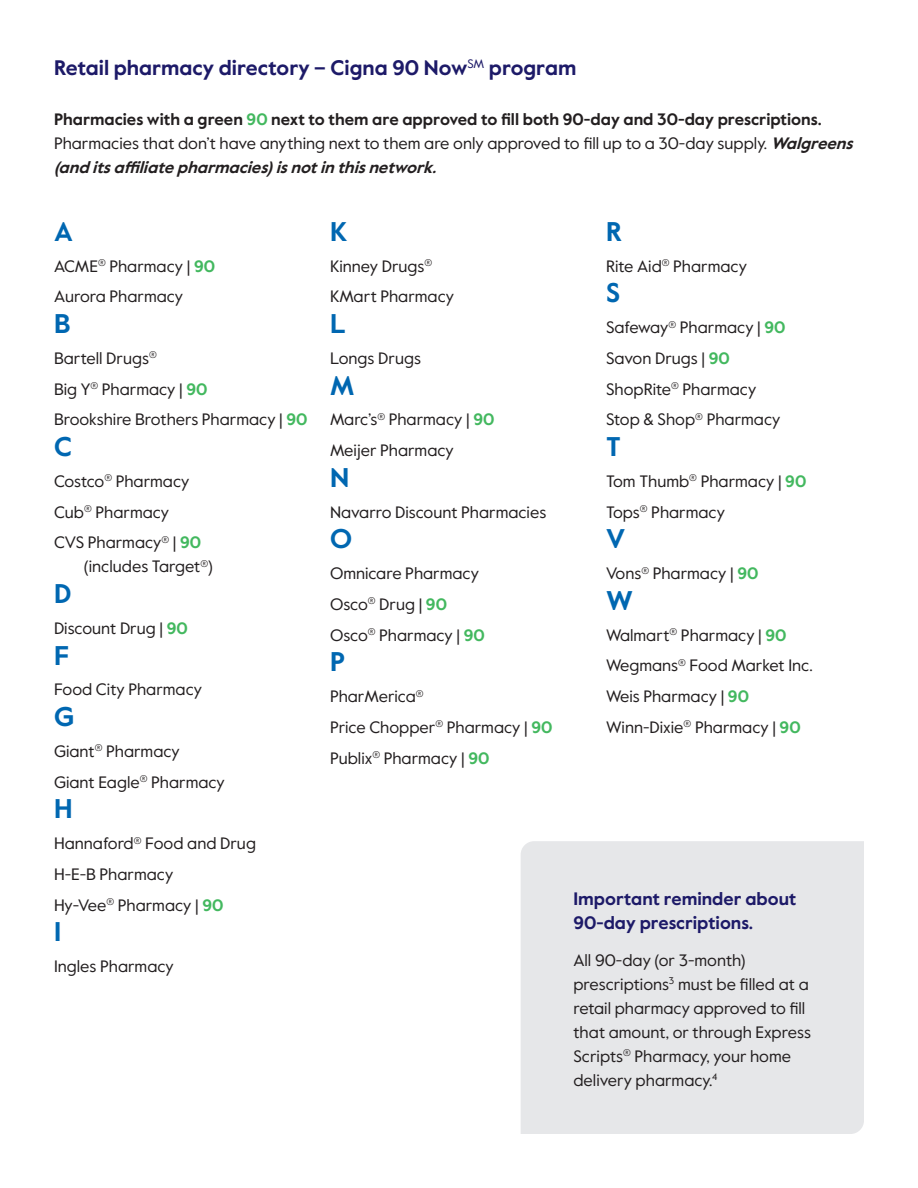
<style>
.page{position:relative;width:918px;height:1188px;background:#fff}
.page>*{position:absolute;margin:0;border:0;box-sizing:border-box;transform-origin:0 0}
.CHC_Body_copy_regula{font:700 27px "Value Sans Pro";color:#0067b1}
.CHC_Intro_copy_regul{font:700 21px "Value Sans Pro";color:#1d1a68}
.CHC_Intro_copy_regul-2{font:700 18px/24px "Value Sans Pro";color:#1d1a68}
.CHC_Body_copy_regula-2{font:16.5px/24px "Value Sans Pro";color:#231f20}
.CHC_Body_copy_regula-3{font:700 16.5px/24px "Value Sans Pro";color:#231f20}
.s1{color:#43b85f}
.s2{font-weight:400}
.s3{font-style:italic}
.s4{font-weight:700;color:#43b85f}
</style>
<div class="page">
<div style="left:521px;top:841px;width:343px;height:293px;background:#e6e7e9"></div>
<p class="CHC_Intro_copy_regul" style="left:54px;top:55px;width:524px">Retail pharmacy directory – Cigna 90 Now<sup>SM</sup> program</p>
<p class="CHC_Body_copy_regula-3" style="left:54px;top:108px;width:806px">Pharmacies with a green <span class="s1">90</span> next to them are approved to fill both 90-day and 30-day prescriptions.<br><span class="s2">Pharmacies that don’t have anything next to them are only approved to fill up to a 30-day supply.</span> <span class="s3">Walgreens (anditsaffiliatepharmacies)isnotinthisnetwork.</span></p>
<p class="CHC_Body_copy_regula" style="left:54px;top:215px;width:20px">A</p>
<p class="CHC_Body_copy_regula-2" style="left:54px;top:254px;width:163px">ACME<sup>®</sup> Pharmacy | <span class="s4">90</span></p>
<p class="CHC_Body_copy_regula-2" style="left:54px;top:285px;width:131px">Aurora Pharmacy</p>
<p class="CHC_Body_copy_regula" style="left:54px;top:307px;width:18px">B</p>
<p class="CHC_Body_copy_regula-2" style="left:54px;top:346px;width:104px">Bartell Drugs<sup>®</sup></p>
<p class="CHC_Body_copy_regula-2" style="left:54px;top:377px;width:155px">Big Y<sup>®</sup> Pharmacy | <span class="s4">90</span></p>
<p class="CHC_Body_copy_regula-2" style="left:54px;top:408px;width:255px">Brookshire Brothers Pharmacy | <span class="s4">90</span></p>
<p class="CHC_Body_copy_regula" style="left:54px;top:430px;width:19px">C</p>
<p class="CHC_Body_copy_regula-2" style="left:54px;top:469px;width:137px">Costco<sup>®</sup> Pharmacy</p>
<p class="CHC_Body_copy_regula-2" style="left:54px;top:500px;width:117px">Cub<sup>®</sup> Pharmacy</p>
<p class="CHC_Body_copy_regula-2" style="left:84px;top:531px;width:131px;text-indent:-30px">CVS Pharmacy<sup>®</sup> | <span class="s4">90 </span>(includes Target<sup>®</sup>)</p>
<p class="CHC_Body_copy_regula" style="left:54px;top:577px;width:19px">D</p>
<p class="CHC_Body_copy_regula-2" style="left:54px;top:616px;width:135px">Discount Drug | <span class="s4">90</span></p>
<p class="CHC_Body_copy_regula" style="left:54px;top:639px;width:17px">F</p>
<p class="CHC_Body_copy_regula-2" style="left:54px;top:678px;width:150px">Food City Pharmacy</p>
<p class="CHC_Body_copy_regula" style="left:54px;top:700px;width:22px">G</p>
<p class="CHC_Body_copy_regula-2" style="left:54px;top:739px;width:127px">Giant<sup>®</sup> Pharmacy</p>
<p class="CHC_Body_copy_regula-2" style="left:54px;top:770px;width:172px">Giant Eagle<sup>®</sup> Pharmacy</p>
<p class="CHC_Body_copy_regula" style="left:54px;top:793px;width:20px">H</p>
<p class="CHC_Body_copy_regula-2" style="left:54px;top:832px;width:204px">Hannaford<sup>®</sup> Food and Drug</p>
<p class="CHC_Body_copy_regula-2" style="left:54px;top:862px;width:121px">H-E-B Pharmacy</p>
<p class="CHC_Body_copy_regula-2" style="left:54px;top:893px;width:171px">Hy-Vee<sup>®</sup> Pharmacy | <span class="s4">90</span></p>
<p class="CHC_Body_copy_regula" style="left:54px;top:916px;width:9px">I</p>
<p class="CHC_Body_copy_regula-2" style="left:54px;top:955px;width:121px">Ingles Pharmacy</p>
<p class="CHC_Body_copy_regula" style="left:330px;top:215px;width:19px">K</p>
<p class="CHC_Body_copy_regula-2" style="left:330px;top:254px;width:104px">Kinney Drugs<sup>®</sup></p>
<p class="CHC_Body_copy_regula-2" style="left:330px;top:285px;width:126px">KMart Pharmacy</p>
<p class="CHC_Body_copy_regula" style="left:330px;top:307px;width:17px">L</p>
<p class="CHC_Body_copy_regula-2" style="left:330px;top:346px;width:93px">Longs Drugs</p>
<p class="CHC_Body_copy_regula" style="left:330px;top:369px;width:26px">M</p>
<p class="CHC_Body_copy_regula-2" style="left:330px;top:408px;width:166px">Marc’s<sup>®</sup> Pharmacy | <span class="s4">90</span></p>
<p class="CHC_Body_copy_regula-2" style="left:330px;top:439px;width:125px">Meijer Pharmacy</p>
<p class="CHC_Body_copy_regula" style="left:330px;top:461px;width:21px">N</p>
<p class="CHC_Body_copy_regula-2" style="left:330px;top:500px;width:218px">Navarro Discount Pharmacies</p>
<p class="CHC_Body_copy_regula" style="left:330px;top:523px;width:24px">O</p>
<p class="CHC_Body_copy_regula-2" style="left:330px;top:562px;width:151px">Omnicare Pharmacy</p>
<p class="CHC_Body_copy_regula-2" style="left:330px;top:592px;width:119px">Osco<sup>®</sup> Drug | <span class="s4">90</span></p>
<p class="CHC_Body_copy_regula-2" style="left:330px;top:623px;width:156px">Osco<sup>®</sup> Pharmacy | <span class="s4">90</span></p>
<p class="CHC_Body_copy_regula" style="left:330px;top:646px;width:16px">P</p>
<p class="CHC_Body_copy_regula-2" style="left:330px;top:685px;width:95px">PharMerica<sup>®</sup></p>
<p class="CHC_Body_copy_regula-2" style="left:330px;top:715px;width:224px">Price Chopper<sup>®</sup> Pharmacy | <span class="s4">90</span></p>
<p class="CHC_Body_copy_regula-2" style="left:330px;top:746px;width:161px">Publix<sup>®</sup> Pharmacy | <span class="s4">90</span></p>
<p class="CHC_Body_copy_regula" style="left:606px;top:215px;width:17px">R</p>
<p class="CHC_Body_copy_regula-2" style="left:606px;top:254px;width:142px">Rite Aid<sup>®</sup> Pharmacy</p>
<p class="CHC_Body_copy_regula" style="left:606px;top:277px;width:16px">S</p>
<p class="CHC_Body_copy_regula-2" style="left:606px;top:316px;width:181px">Safeway<sup>®</sup> Pharmacy | <span class="s4">90</span></p>
<p class="CHC_Body_copy_regula-2" style="left:606px;top:346px;width:125px">Savon Drugs | <span class="s4">90</span></p>
<p class="CHC_Body_copy_regula-2" style="left:606px;top:377px;width:152px">ShopRite<sup>®</sup> Pharmacy</p>
<p class="CHC_Body_copy_regula-2" style="left:606px;top:408px;width:176px">Stop &amp; Shop<sup>®</sup> Pharmacy</p>
<p class="CHC_Body_copy_regula" style="left:606px;top:430px;width:16px">T</p>
<p class="CHC_Body_copy_regula-2" style="left:606px;top:469px;width:202px">Tom Thumb<sup>®</sup> Pharmacy | <span class="s4">90</span></p>
<p class="CHC_Body_copy_regula-2" style="left:606px;top:500px;width:121px">Tops<sup>®</sup> Pharmacy</p>
<p class="CHC_Body_copy_regula" style="left:606px;top:523px;width:21px">V</p>
<p class="CHC_Body_copy_regula-2" style="left:606px;top:562px;width:154px">Vons<sup>®</sup> Pharmacy | <span class="s4">90</span></p>
<p class="CHC_Body_copy_regula" style="left:606px;top:584px;width:28px">W</p>
<p class="CHC_Body_copy_regula-2" style="left:606px;top:623px;width:182px">Walmart<sup>®</sup> Pharmacy | <span class="s4">90</span></p>
<p class="CHC_Body_copy_regula-2" style="left:606px;top:654px;width:208px">Wegmans<sup>®</sup> Food Market Inc.</p>
<p class="CHC_Body_copy_regula-2" style="left:606px;top:685px;width:145px">Weis Pharmacy | <span class="s4">90</span></p>
<p class="CHC_Body_copy_regula-2" style="left:606px;top:715px;width:196px">Winn-Dixie<sup>®</sup> Pharmacy | <span class="s4">90</span></p>
<p class="CHC_Intro_copy_regul-2" style="left:573px;top:888px;width:224px">Important reminder about<br>90-day prescriptions.</p>
<p class="CHC_Body_copy_regula-2" style="left:573px;top:948px;width:239px">All 90-day (or 3-month) prescriptions<sup>3</sup> must be filled at a retail pharmacy approved to fill that amount, or through Express<br>Scripts<sup>®</sup> Pharmacy, your home delivery pharmacy.<sup>4</sup></p>
</div>
